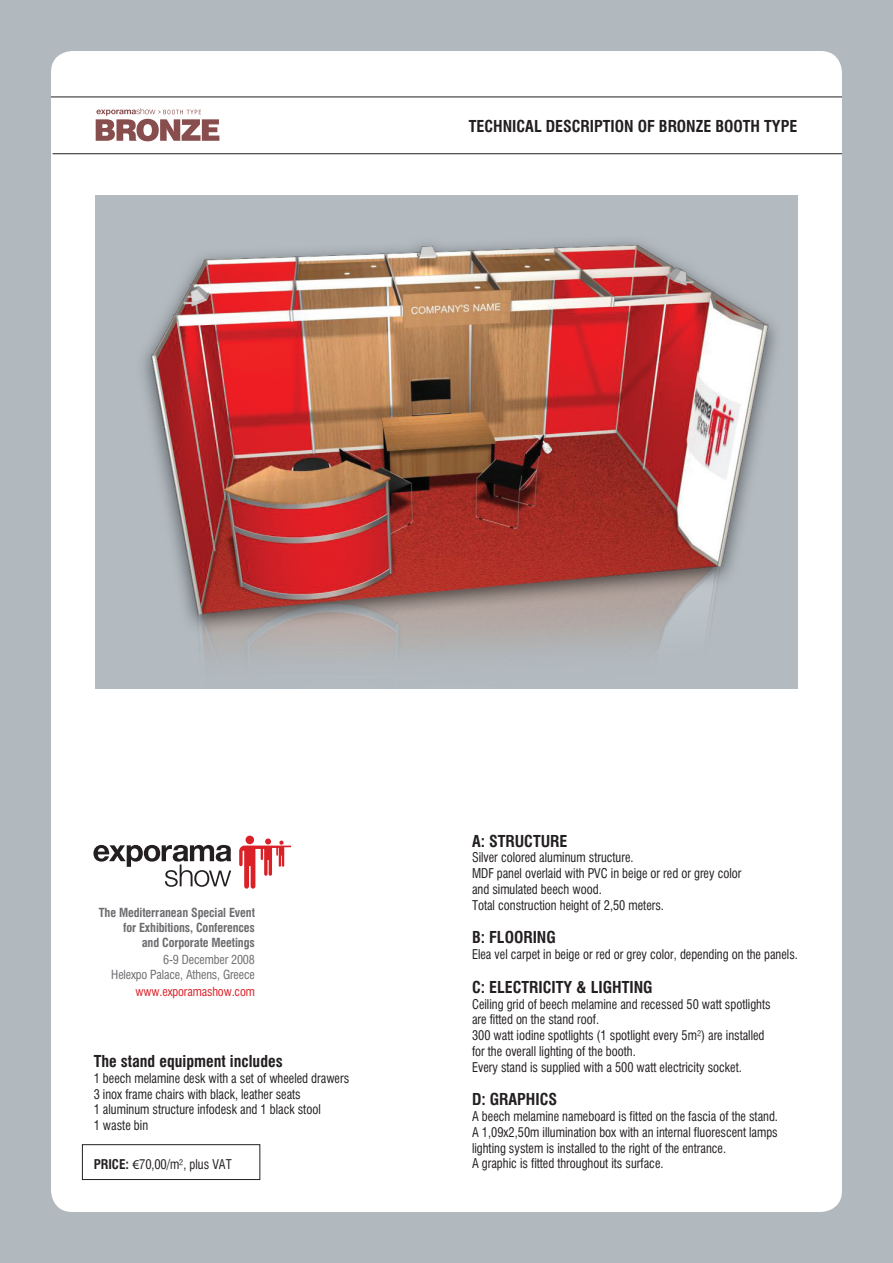
<style>
.page{position:relative;width:893px;height:1263px;background:#b1b9bf}
.page>*{position:absolute;margin:0;border:0;box-sizing:border-box;transform-origin:0 0}
.t1{font:16.5px "UB Helvetica Cond Bold";color:#231f20}
.t2{font:13.5px/15.8px "UB Helvetica Cond";color:#231f20;scale:.95 1}
.t3{font:13.5px "UB Helvetica Cond";color:#231f20}
.t4{font:12.6px/15px "UB Helvetica Cond Bold";letter-spacing:-.01em;color:#6c6d70;text-align:right}
.t5{font:12.6px/15px "UB Helvetica Cond";letter-spacing:-.01em;color:#6c6d70;text-align:right}
.t6{font:12.6px "UB Helvetica Cond";letter-spacing:-.01em;color:#da2128}
.s1{font-family:"UB Helvetica Cond Bold"}
.s2{font-family:"Myriad Pro"}
</style>
<div class="page">
<div style="left:51px;top:51px;width:791px;height:1161px;background:#fff;border-radius:21px"></div>
<svg style="left:96px;top:108px;width:123px;height:33px"></svg>
<img style="left:95px;top:196px;width:702px;height:493px">
<hr style="left:53px;top:153px;width:789px;height:1px;background:#231f20">
<hr style="left:51px;top:97px;width:791px;height:1px;background:#231f20">
<div style="left:82px;top:1144px;width:178px;height:36px;border:1px solid #231f20"></div>
<svg style="left:239px;top:838px;width:52px;height:51px"></svg>
<div style="left:246px;top:836px;width:8px;height:8px;background:#da2128;border-radius:50%"></div>
<svg style="left:93px;top:845px;width:138px;height:42px"></svg>
<p class="t1" style="left:469px;top:117px;width:330px">TECHNICAL DESCRIPTION OF BRONZE BOOTH TYPE</p>
<p class="t4" style="left:99px;top:905px;width:158px">The Mediterranean Special Event for Exhibitions, Conferences<br>and Corporate Meetings</p>
<p class="t5" style="left:111px;top:952px;width:145px">6-9 December 2008<br>Helexpo Palace, Athens, Greece</p>
<p class="t6" style="left:136px;top:984px;width:121px">www.exporamashow.com</p>
<p class="t1" style="left:94px;top:1052px;width:191px">The stand equipment includes</p>
<p class="t2" style="left:94px;top:1070px;width:270px">1 beech melamine desk with a set of wheeled drawers 3 inox frame chairs with black, leather seats<br>1 aluminum structure infodesk and 1 black stool<br>1 waste bin</p>
<p class="t3" style="left:94px;top:1156px;width:140px"><span class="s1">PRICE:</span> <span class="s2">€</span>70,00/m², plus VAT</p>
<p class="t1" style="left:472px;top:831px;width:97px">A: STRUCTURE</p>
<p class="t2" style="left:472px;top:850px;width:285px">Silver colored aluminum structure.<br>MDF panel overlaid with PVC in beige or red or grey color and simulated beech wood.<br>Total construction height of 2,50 meters.</p>
<p class="t1" style="left:472px;top:928px;width:85px">B: FLOORING</p>
<p class="t2" style="left:472px;top:946px;width:345px">Elea vel carpet in beige or red or grey color, depending on the panels.</p>
<p class="t1" style="left:472px;top:977px;width:182px">C: ELECTRICITY &amp; LIGHTING</p>
<p class="t2" style="left:472px;top:996px;width:316px">Ceiling grid of beech melamine and recessed 50 watt spotlights are fitted on the stand roof.<br>300 watt iodine spotlights (1 spotlight every 5m²) are installed for the overall lighting of the booth.<br>Every stand is supplied with a 500 watt electricity socket.</p>
<p class="t1" style="left:472px;top:1090px;width:87px">D: GRAPHICS</p>
<p class="t2" style="left:472px;top:1108px;width:324px">A beech melamine nameboard is fitted on the fascia of the stand.<br>A 1,09x2,50m illumination box with an internal fluorescent lamps lighting system is installed to the right of the entrance.<br>A graphic is fitted throughout its surface.</p>
</div>
